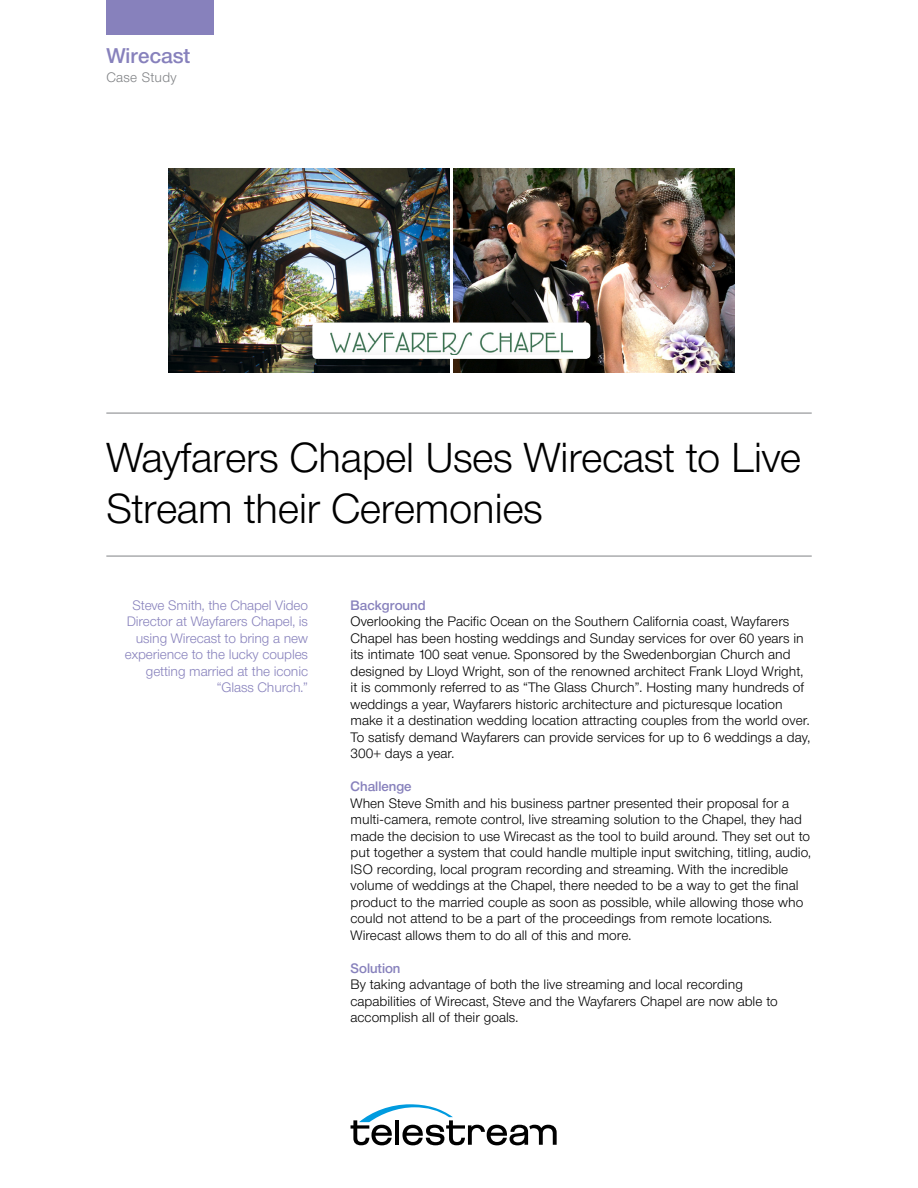
<style>
.page{position:relative;width:918px;height:1188px;background:#fff}
.page>*{position:absolute;margin:0;border:0;box-sizing:border-box;transform-origin:0 0}
.t1{font:300 41.25px/51px "Neue Helvetica BQ";letter-spacing:-.015em;color:#000}
.t2{font:500 21px "Neue Helvetica BQ";color:#8781bc}
.t3{font:300 13.5px/16.5px "Neue Helvetica BQ";color:#000}
.t4{font:300 13.5px/16.5px "Neue Helvetica BQ";letter-spacing:-.01em;color:#8781bc;text-align:right}
.t5{font:500 13.5px "Neue Helvetica BQ";color:#8781bc}
.t6{font:300 13.5px "Neue Helvetica BQ";letter-spacing:.02em;color:#808285}
</style>
<div class="page">
<svg style="left:351px;top:1104px;width:206px;height:41px"></svg>
<img style="left:168px;top:168px;width:282px;height:204px">
<img style="left:453px;top:168px;width:282px;height:204px">
<div style="left:312px;top:323px;width:278px;height:36px;background:#fff;border-radius:4px"></div>
<img style="left:330px;top:332px;width:243px;height:23px">
<hr style="left:106px;top:413px;width:706px;height:1px;background:#808285">
<hr style="left:106px;top:556px;width:706px;height:1px;background:#808285">
<div style="left:106px;top:0;width:108px;height:34px;background:#8781bc"></div>
<h2 class="t2" style="left:106px;top:43px;width:86px">Wirecast</h2>
<p class="t6" style="left:106px;top:69px;width:72px">Case Study</p>
<h1 class="t1" style="left:106px;top:432px;width:697px">Wayfarers Chapel Uses Wirecast to Live<br>Stream their Ceremonies</h1>
<p class="t4" style="left:125px;top:596px;width:185px">Steve Smith, the Chapel Video<br>Director at Wayfarers Chapel, is using Wirecast to bring a new experience to the lucky couples getting married at the iconic “Glass Church.”</p>
<p class="t5" style="left:351px;top:596px;width:77px">Background</p>
<p class="t3" style="left:351px;top:613px;width:461px">Overlooking the Pacific Ocean on the Southern California coast, Wayfarers Chapel has been hosting weddings and Sunday services for over 60 years in its intimate 100 seat venue. Sponsored by the Swedenborgian Church and designed by Lloyd Wright, son of the renowned architect Frank Lloyd Wright, it is commonly referred to as “The Glass Church”. Hosting many hundreds of weddings a year, Wayfarers historic architecture and picturesque location make it a destination wedding location attracting couples from the world over.<br>To satisfy demand Wayfarers can provide services for up to 6 weddings a day, 300+ days a year.</p>
<p class="t5" style="left:351px;top:778px;width:63px">Challenge</p>
<p class="t3" style="left:351px;top:795px;width:462px">When Steve Smith and his business partner presented their proposal for a multi-camera, remote control, live streaming solution to the Chapel, they had made the decision to use Wirecast as the tool to build around. They set out to put together a system that could handle multiple input switching, titling, audio, ISO recording, local program recording and streaming. With the incredible volume of weddings at the Chapel, there needed to be a way to get the final product to the married couple as soon as possible, while allowing those who could not attend to be a part of the proceedings from remote locations.<br>Wirecast allows them to do all of this and more.</p>
<p class="t5" style="left:351px;top:959px;width:51px">Solution</p>
<p class="t3" style="left:351px;top:976px;width:429px">By taking advantage of both the live streaming and local recording capabilities of Wirecast, Steve and the Wayfarers Chapel are now able to accomplish all of their goals.</p>
</div>
